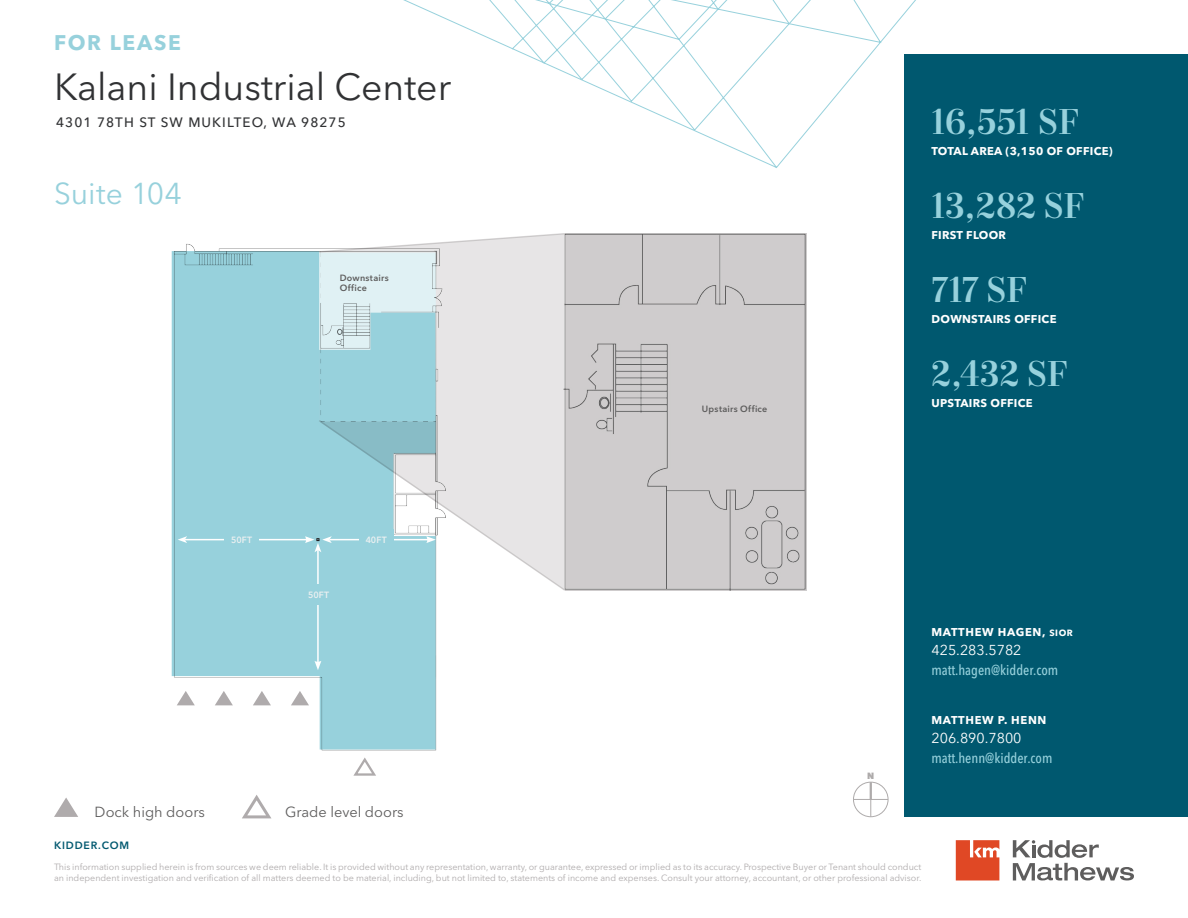
<style>
.page{position:relative;width:1188px;height:918px;background:#fff}
.page>*{position:absolute;margin:0;border:0;box-sizing:border-box;transform-origin:0 0}
.Property_Name_-_Char{font:37.5px "Avenir Next LT Pro";color:#313234}
.Stat_Data_-_Gold{font:500 36px "Mort Modern 09";letter-spacing:-.015em;color:#97d1dc}
.Callout_Text_-_Gold{font:30px "Avenir Next LT Pro";color:#97d1dc}
.For_Lease___Sale__Af{font:700 21px "Avenir Next LT Pro";letter-spacing:.08em;color:#97d1dc}
.Bullets{font:14.55px "Avenir Next LT Pro";color:#5e5d5d}
.Contact_Info_-_White{font:500 condensed 14.25px "Avenir Next LT Pro";color:#97d1dc}
.Contact_Info_-_White-2{font:14.25px "Avenir Next LT Pro";color:#fff}
.Property_Address_-_C{font:500 13.5px "Avenir Next LT Pro";letter-spacing:.08em;color:#313234}
.Stat_Label{font:700 11.25px "Avenir Next LT Pro";letter-spacing:.025em;color:#fff}
.Contact_Info_-_White-3{font:700 11.25px "Avenir Next LT Pro";letter-spacing:.06em;color:#fff}
.t1{font:600 10.5px "Avenir Next LT Pro";letter-spacing:.08em;color:#00586f}
.t2{font:9px/10.8px "Avenir Next LT Pro";color:#afabac}
.Footer_-_Ash{font:600 9px/10.5px "Avenir Next LT Pro";letter-spacing:.035em;color:#5e5d5d}
.Footer_-_Ash-2{font:600 9px "Avenir Next LT Pro";letter-spacing:.01em;color:#ebf0f1}
.t3{font:800 9px "Avenir Next LT Pro";color:#aeabab}
.s1{font-size:9px}
</style>
<div class="page">
<svg style="left:1013px;top:840px;width:121px;height:41px"></svg>
<svg style="left:956px;top:840px;width:43px;height:41px;background:#e35f40"></svg>
<svg style="left:403px;top:0;width:513px;height:168px"></svg>
<div style="left:904px;top:54px;width:284px;height:763px;background:#00586f"></div>
<svg style="left:54px;top:798px;width:24px;height:19px"></svg>
<svg style="left:242px;top:795px;width:30px;height:24px"></svg>
<svg style="left:353px;top:768px;width:23px;height:8px"></svg>
<div style="left:853px;top:782px;width:35px;height:35px;border:1px solid #aeabab;border-radius:50%"></div>
<hr style="left:853px;top:799px;width:35px;height:1px;background:#aeabab">
<svg style="left:870px;top:782px;width:2px;height:35px"></svg>
<svg style="left:172px;top:251px;width:264px;height:499px;background:#a3d5df"></svg>
<div style="left:565px;top:233px;width:242px;height:357px;background:#cfcccd"></div>
<hr style="left:317px;top:550px;width:2px;height:113px;background:#fff">
<svg style="left:314px;top:661px;width:7px;height:9px"></svg>
<hr style="left:185px;top:539px;width:122px;height:1px;background:#fff">
<svg style="left:178px;top:536px;width:9px;height:7px"></svg>
<div style="left:301px;top:584px;width:35px;height:20px;background:#97d1dc"></div>
<div style="left:224px;top:529px;width:35px;height:21px;background:#97d1dc"></div>
<svg style="left:305px;top:233px;width:262px;height:359px;background:#cbdfe4"></svg>
<p class="For_Lease___Sale__Af" style="left:54px;top:30px;width:128px">FOR LEASE</p>
<p class="Property_Name_-_Char" style="left:54px;top:64px;width:399px">Kalani Industrial Center</p>
<p class="Property_Address_-_C" style="left:56px;top:114px;width:291px">4301 78TH ST SW MUKILTEO, WA 98275</p>
<p class="Callout_Text_-_Gold" style="left:54px;top:176px;width:129px">Suite 104</p>
<p class="Footer_-_Ash" style="left:340px;top:272px;width:51px">Downstairs<br>Office</p>
<p class="Footer_-_Ash" style="left:702px;top:404px;width:67px">Upstairs Office</p>
<p class="Stat_Data_-_Gold" style="left:932px;top:99px;width:149px">16,551 SF</p>
<p class="Stat_Label" style="left:932px;top:144px;width:183px">TOTAL AREA (3,150 OF OFFICE)</p>
<p class="Stat_Data_-_Gold" style="left:932px;top:183px;width:155px">13,282 SF</p>
<p class="Stat_Label" style="left:932px;top:228px;width:76px">FIRST FLOOR</p>
<p class="Stat_Data_-_Gold" style="left:932px;top:267px;width:97px">717 SF</p>
<p class="Stat_Label" style="left:932px;top:312px;width:127px">DOWNSTAIRS OFFICE</p>
<p class="Stat_Data_-_Gold" style="left:932px;top:351px;width:138px">2,432 SF</p>
<p class="Stat_Label" style="left:932px;top:396px;width:103px">UPSTAIRS OFFICE</p>
<p class="Footer_-_Ash-2" style="left:231px;top:534px;width:23px">50FT</p>
<p class="Footer_-_Ash-2" style="left:366px;top:534px;width:23px">40FT</p>
<p class="Footer_-_Ash-2" style="left:308px;top:589px;width:23px">50FT</p>
<p class="Contact_Info_-_White-3" style="left:932px;top:625px;width:143px">MATTHEW HAGEN, <span class="s1">SIOR</span></p>
<p class="Contact_Info_-_White-2" style="left:932px;top:642px;width:92px">425.283.5782</p>
<p class="Contact_Info_-_White" style="left:932px;top:661px;width:128px">matt.hagen@kidder.com</p>
<p class="Bullets" style="left:95px;top:803px;width:112px">Dock high doors</p>
<p class="Bullets" style="left:285px;top:803px;width:120px">Grade level doors</p>
<p class="t1" style="left:54px;top:839px;width:77px">KIDDER.COM</p>
<p class="t3" style="left:867px;top:770px;width:9px">N</p>
<p class="t2" style="left:54px;top:861px;width:869px">This information supplied herein is from sources we deem reliable. It is provided without any representation, warranty, or guarantee, expressed or implied as to its accuracy. Prospective Buyer or Tenant should conduct an independent investigation and verification of all matters deemed to be material, including, but not limited to, statements of income and expenses. Consult your attorney, accountant, or other professional advisor.</p>
<p class="Contact_Info_-_White-3" style="left:932px;top:713px;width:117px">MATTHEW P. HENN</p>
<p class="Contact_Info_-_White-2" style="left:932px;top:730px;width:92px">206.890.7800</p>
<p class="Contact_Info_-_White" style="left:932px;top:749px;width:122px">matt.henn@kidder.com</p>
</div>
